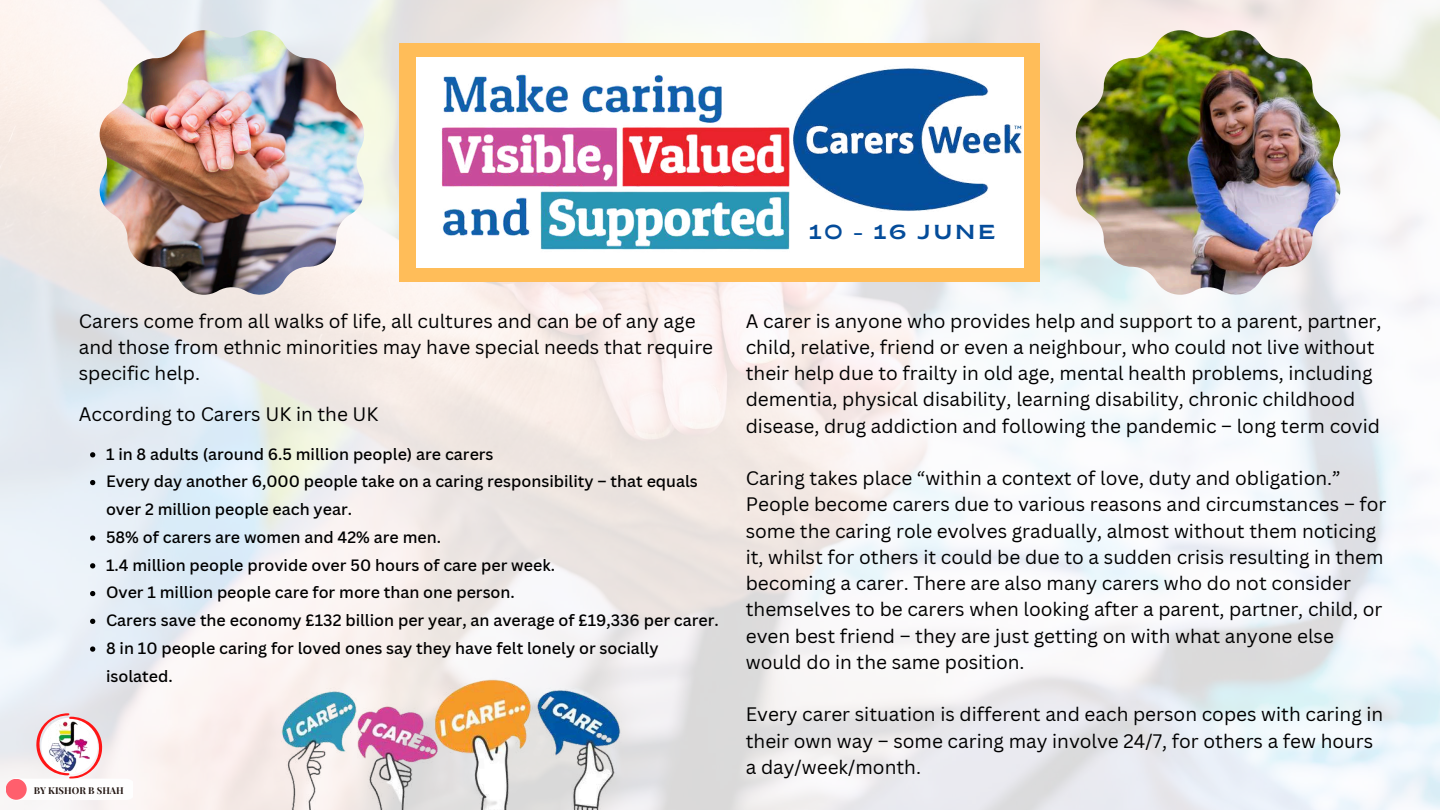
<style>
.page{position:relative;width:1440px;height:810px;background:#fff}
.page>*{position:absolute;margin:0;border:0;box-sizing:border-box;transform-origin:0 0}
.t1{font:semi-expanded 20.3px "Brice";letter-spacing:.135em;color:#044c9a}
.t2{font:19px/26.2px "Canva Sans";color:#000}
.t3{font:500 16px/27.8px "Canva Sans";color:#000}
.t4{font:700 9.5px "Playfair Display";color:#261a16}
</style>
<div class="page">
<div style="left:399px;top:43px;width:641px;height:239px;background:#ffbd59"></div>
<div style="left:416px;top:57px;width:608px;height:211px;background:#fff"></div>
<img style="left:441px;top:74px;width:349px;height:176px">
<img style="left:793px;top:68px;width:229px;height:143px">
<svg style="left:90px;top:452px;width:5px;height:5px"></svg>
<svg style="left:90px;top:480px;width:5px;height:5px"></svg>
<svg style="left:90px;top:535px;width:5px;height:6px"></svg>
<svg style="left:90px;top:563px;width:5px;height:5px"></svg>
<svg style="left:90px;top:591px;width:5px;height:5px"></svg>
<svg style="left:90px;top:619px;width:5px;height:5px"></svg>
<svg style="left:90px;top:646px;width:5px;height:6px"></svg>
<img style="left:100px;top:30px;width:264px;height:265px">
<img style="left:1076px;top:30px;width:264px;height:265px">
<img style="left:277px;top:677px;width:350px;height:133px">
<svg style="left:6px;top:713px;width:127px;height:88px"></svg>
<div style="left:6px;top:779px;width:21px;height:21px;background:#ff5f6d;border-radius:50%"></div>
<p class="t1" style="left:809px;top:224px;width:188px">10 - 16 JUNE</p>
<p class="t2" style="left:79px;top:307px;width:636px">Carers come from all walks of life, all cultures and can be of any age and those from ethnic minorities may have special needs that require specific help.</p>
<p class="t2" style="left:79px;top:401px;width:301px">According to Carers UK in the UK</p>
<p class="t3" style="left:106px;top:440px;width:614px">1 in 8 adults (around 6.5 million people) are carers<br>Every day another 6,000 people take on a caring responsibility – that equals over 2 million people each year.<br>58% of carers are women and 42% are men.<br>1.4 million people provide over 50 hours of care per week.<br>Over 1 million people care for more than one person.<br>Carers save the economy £132 billion per year, an average of £19,336 per carer.<br>8 in 10 people caring for loved ones say they have felt lonely or socially isolated.</p>
<p class="t4" style="left:34px;top:784px;width:92px">BY KISHOR B SHAH</p>
<p class="t2" style="left:746px;top:307px;width:637px">A carer is anyone who provides help and support to a parent, partner, child, relative, friend or even a neighbour, who could not live without their help due to frailty in old age, mental health problems, including dementia, physical disability, learning disability, chronic childhood disease, drug addiction and following the pandemic – long term covid</p>
<p class="t2" style="left:746px;top:465px;width:642px">Caring takes place “within a context of love, duty and obligation.” People become carers due to various reasons and circumstances – for some the caring role evolves gradually, almost without them noticing it, whilst for others it could be due to a sudden crisis resulting in them becoming a carer. There are also many carers who do not consider themselves to be carers when looking after a parent, partner, child, or even best friend – they are just getting on with what anyone else would do in the same position.</p>
<p class="t2" style="left:746px;top:701px;width:639px">Every carer situation is different and each person copes with caring in their own way – some caring may involve 24/7, for others a few hours a day/week/month.</p>
</div>
